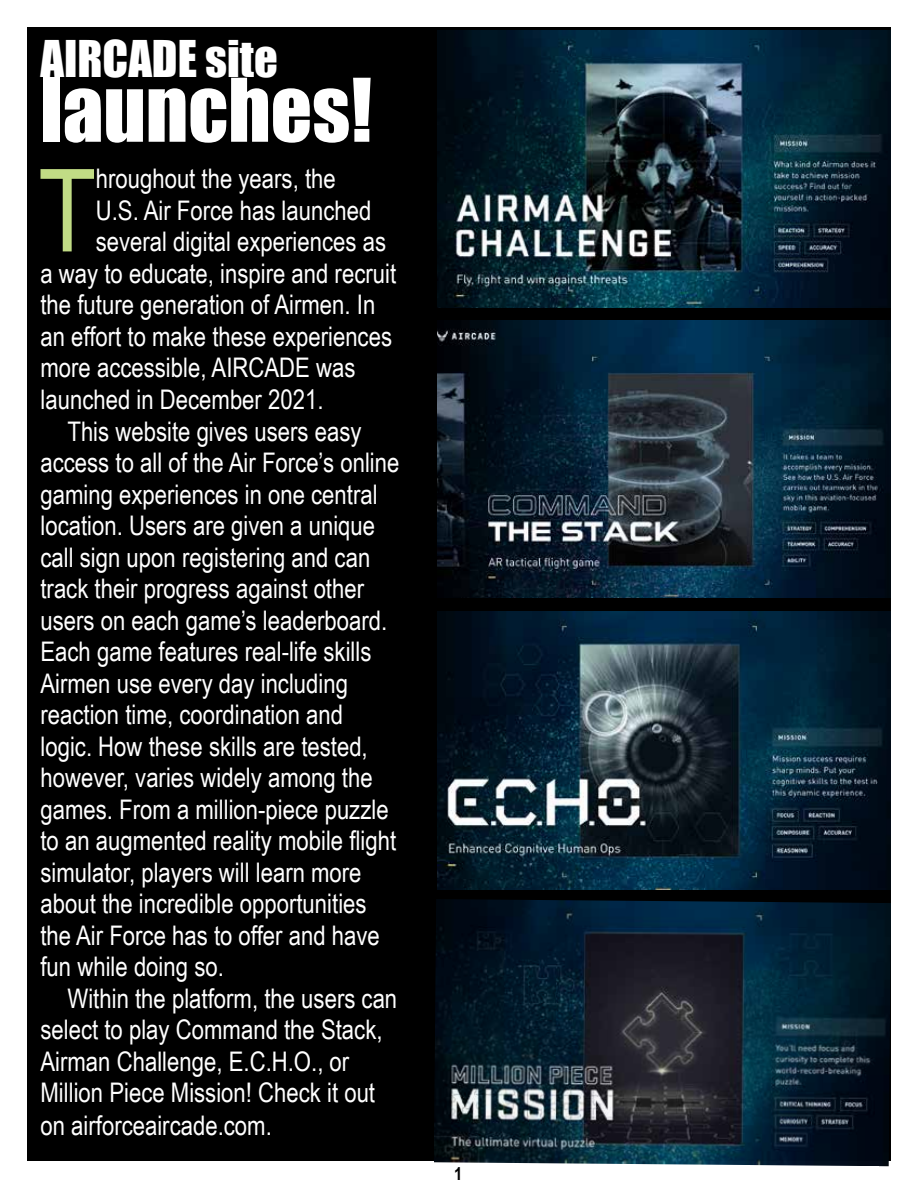
<style>
.page{position:relative;width:918px;height:1188px;background:#fff}
.page>*{position:absolute;margin:0;border:0;box-sizing:border-box;transform-origin:0 0}
.t1{font:115.05px "Arial Narrow";color:#c1dc85}
.t2{font:81px "Impact";color:#fff}
.t3{font:46.5px "Impact";color:#fff}
.t4{font:27px "Arial Narrow";color:#fff}
.t5{font:700 18px "Arial Narrow";color:#000}
</style>
<div class="page">
<div style="left:28px;top:28px;width:862px;height:1132px;background:#000"></div>
<img style="left:438px;top:30px;width:453px;height:278px">
<img style="left:438px;top:320px;width:453px;height:278px">
<img style="left:438px;top:611px;width:453px;height:279px">
<img style="left:434px;top:899px;width:457px;height:267px">
<h3 class="t3" style="left:40px;top:23px;width:239px">AIRCADE site</h3>
<h2 class="t2" style="left:40px;top:47px;width:333px">launches!</h2>
<h1 class="t1" style="left:38px;top:126px;width:59px">T</h1>
<p class="t4" style="left:96px;top:159px;width:242px">hroughout the years, the</p>
<p class="t4" style="left:96px;top:191px;width:277px">U.S. Air Force has launched</p>
<p class="t4" style="left:96px;top:222px;width:292px">several digital experiences as</p>
<p class="t4" style="left:40px;top:254px;width:357px">a way to educate, inspire and recruit</p>
<p class="t4" style="left:40px;top:285px;width:336px">the future generation of Airmen. In</p>
<p class="t4" style="left:40px;top:317px;width:353px">an effort to make these experiences</p>
<p class="t4" style="left:40px;top:348px;width:317px">more accessible, AIRCADE was</p>
<p class="t4" style="left:40px;top:380px;width:285px">launched in December 2021.</p>
<p class="t4" style="left:67px;top:411px;width:296px">This website gives users easy</p>
<p class="t4" style="left:40px;top:443px;width:361px">access to all of the Air Force’s online</p>
<p class="t4" style="left:40px;top:474px;width:339px">gaming experiences in one central</p>
<p class="t4" style="left:40px;top:506px;width:336px">location. Users are given a unique</p>
<p class="t4" style="left:40px;top:537px;width:331px">call sign upon registering and can</p>
<p class="t4" style="left:40px;top:569px;width:325px">track their progress against other</p>
<p class="t4" style="left:40px;top:600px;width:348px">users on each game’s leaderboard.</p>
<p class="t4" style="left:40px;top:632px;width:332px">Each game features real-life skills</p>
<p class="t4" style="left:40px;top:663px;width:309px">Airmen use every day including</p>
<p class="t4" style="left:40px;top:695px;width:304px">reaction time, coordination and</p>
<p class="t4" style="left:40px;top:726px;width:329px">logic. How these skills are tested,</p>
<p class="t4" style="left:40px;top:758px;width:334px">however, varies widely among the</p>
<p class="t4" style="left:40px;top:789px;width:350px">games. From a million-piece puzzle</p>
<p class="t4" style="left:40px;top:821px;width:357px">to an augmented reality mobile flight</p>
<p class="t4" style="left:40px;top:852px;width:323px">simulator, players will learn more</p>
<p class="t4" style="left:40px;top:884px;width:328px">about the incredible opportunities</p>
<p class="t4" style="left:40px;top:915px;width:341px">the Air Force has to offer and have</p>
<p class="t4" style="left:40px;top:947px;width:185px">fun while doing so.</p>
<p class="t4" style="left:67px;top:978px;width:331px">Within the platform, the users can</p>
<p class="t4" style="left:40px;top:1010px;width:344px">select to play Command the Stack,</p>
<p class="t4" style="left:40px;top:1041px;width:310px">Airman Challenge, E.C.H.O., or</p>
<p class="t4" style="left:40px;top:1073px;width:336px">Million Piece Mission! Check it out</p>
<p class="t4" style="left:40px;top:1105px;width:233px">on airforceaircade.com.</p>
<p class="t5" style="left:454px;top:1160px;width:10px">1</p>
</div>
